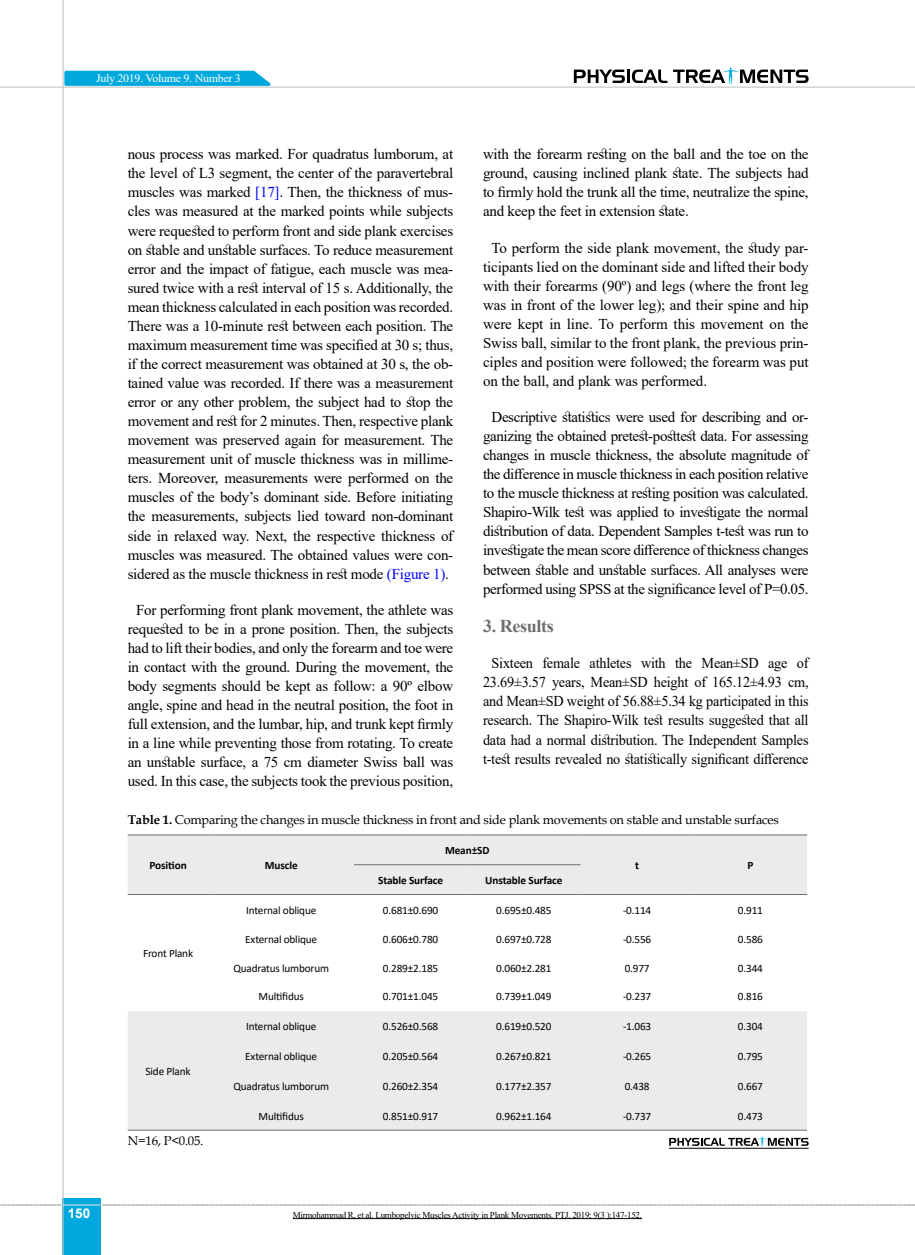
<style>
.page{position:relative;width:915px;height:1255px;background:#fff}
.page>*{position:absolute;margin:0;border:0;box-sizing:border-box;transform-origin:0 0}
.t1{font:700 18px "Times New Roman";letter-spacing:-.02em;color:#6d6e71}
.t2{font:15px/19px "Times New Roman";letter-spacing:-.015em;color:#000;text-align:justify}
.t3{font:15px/19px "Times New Roman";letter-spacing:-.015em;color:#000;text-align:center;scale:.95 1}
.t4{font:700 13.5px "Arial";color:#fff}
.t5{font:12.75px "Book Antiqua";letter-spacing:-.015em;color:#000}
.t6{font:11.4px "Times New Roman";letter-spacing:-.025em;color:#fff;scale:1.05 1}
.t7{font:11.25px "Calibri";letter-spacing:-.015em;color:#000}
.t8{font:700 11.25px "Calibri";letter-spacing:-.01em;color:#000}
.t9{font:9px "Times New Roman";letter-spacing:-.03em;color:#000}
.s1{color:#00f}
.s2{font-weight:700}
</style>
<div class="page">
<svg style="left:0;top:1204px;width:915px;height:1px"></svg>
<div style="left:63px;top:1198px;width:38px;height:56px;background:#00a9dd"></div>
<hr style="left:62px;top:0;width:2px;height:1254px;background:#c2c4c6">
<hr style="left:0;top:87px;width:914px;height:1px;background:#c2c4c6">
<hr style="left:63px;top:1204px;width:38px;height:1px;background:#ebebec">
<svg style="left:63px;top:69px;width:215px;height:18px;background:#36bae2"></svg>
<svg style="left:573px;top:67px;width:235px;height:17px"></svg>
<svg style="left:128px;top:835px;width:678px;height:294px;fill:#ebebec"></svg>
<div style="left:354px;top:1011px;width:113px;height:118px;background:#ebebec"></div>
<hr style="left:128px;top:834px;width:80px;height:1px;background:#6d6e71">
<hr style="left:208px;top:834px;width:146px;height:1px;background:#6d6e71">
<hr style="left:354px;top:834px;width:113px;height:1px;background:#6d6e71">
<hr style="left:467px;top:834px;width:113px;height:1px;background:#6d6e71">
<hr style="left:580px;top:834px;width:113px;height:1px;background:#6d6e71">
<hr style="left:693px;top:834px;width:113px;height:1px;background:#6d6e71">
<hr style="left:354px;top:864px;width:113px;height:1px;background:#6d6e71">
<hr style="left:467px;top:864px;width:113px;height:1px;background:#6d6e71">
<hr style="left:128px;top:894px;width:80px;height:1px;background:#6d6e71">
<hr style="left:208px;top:894px;width:146px;height:1px;background:#6d6e71">
<hr style="left:354px;top:894px;width:113px;height:1px;background:#6d6e71">
<hr style="left:467px;top:894px;width:113px;height:1px;background:#6d6e71">
<hr style="left:580px;top:894px;width:113px;height:1px;background:#6d6e71">
<hr style="left:693px;top:894px;width:113px;height:1px;background:#6d6e71">
<hr style="left:128px;top:1129px;width:80px;height:1px;background:#6d6e71">
<hr style="left:208px;top:1129px;width:146px;height:1px;background:#6d6e71">
<hr style="left:354px;top:1129px;width:113px;height:1px;background:#6d6e71">
<hr style="left:467px;top:1129px;width:113px;height:1px;background:#6d6e71">
<hr style="left:580px;top:1129px;width:113px;height:1px;background:#6d6e71">
<hr style="left:693px;top:1129px;width:113px;height:1px;background:#6d6e71">
<svg style="left:669px;top:1136px;width:139px;height:10px"></svg>
<hr style="left:668px;top:1147px;width:140px;height:1px;background:#000">
<hr style="left:293px;top:1218px;width:348px;height:1px;background:#000">
<p class="t6" style="left:96px;top:70px;width:139px">July 2019. Volume 9. Number 3</p>
<p class="t2" style="left:128px;top:144px;width:327px">nous process was marked. For quadratus lumborum, at the level of L3 segment, the center of the paravertebral muscles was marked <span class="s1">[17]</span>. Then, the thickness of mus&shy;cles was measured at the marked points while subjects were requested to perform front and side plank exercises on stable and unstable surfaces. To reduce measurement error and the impact of fatigue, each muscle was mea&shy;sured twice with a rest interval of 15 s. Additionally, the mean thickness calculated in each position was recorded.<br>There was a 10-minute rest between each position. The maximum measurement time was specified at 30 s; thus, if the correct measurement was obtained at 30 s, the ob&shy;tained value was recorded. If there was a measurement error or any other problem, the subject had to stop the movement and rest for 2 minutes. Then, respective plank movement was preserved again for measurement. The measurement unit of muscle thickness was in millime&shy;ters. Moreover, measurements were performed on the muscles of the body’s dominant side. Before initiating the measurements, subjects lied toward non-dominant side in relaxed way. Next, the respective thickness of muscles was measured. The obtained values were con&shy;sidered as the muscle thickness in rest mode <span class="s1">(Figure 1)</span>.</p>
<p class="t2" style="left:128px;top:599px;width:327px;text-align:center">For performing front plank movement, the athlete was requested to be in a prone position. Then, the subjects had to lift their bodies, and only the forearm and toe were in contact with the ground. During the movement, the body segments should be kept as follow: a 90º elbow angle, spine and head in the neutral position, the foot in full extension, and the lumbar, hip, and trunk kept firmly in a line while preventing those from rotating. To create an unstable surface, a 75 cm diameter Swiss ball was used. In this case, the subjects took the previous position,</p>
<p class="t2" style="left:483px;top:144px;width:327px">with the forearm resting on the ball and the toe on the ground, causing inclined plank state. The subjects had to firmly hold the trunk all the time, neutralize the spine, and keep the feet in extension state.</p>
<p class="t2" style="left:483px;top:237px;width:327px;text-indent:9px">To perform the side plank movement, the study par&shy;ticipants lied on the dominant side and lifted their body with their forearms (90º) and legs (where the front leg was in front of the lower leg); and their spine and hip were kept in line. To perform this movement on the Swiss ball, similar to the front plank, the previous prin&shy;ciples and position were followed; the forearm was put on the ball, and plank was performed.</p>
<p class="t2" style="left:483px;top:407px;width:327px;text-align:center">Descriptive statistics were used for describing and or&shy;ganizing the obtained pretest-posttest data. For assessing changes in muscle thickness, the absolute magnitude of the difference in muscle thickness in each position relative to the muscle thickness at resting position was calculated.<br>Shapiro-Wilk test was applied to investigate the normal distribution of data. Dependent Samples t-test was run to investigate the mean score difference of thickness changes between stable and unstable surfaces. All analyses were performed using SPSS at the significance level of P=0.05.</p>
<p class="t1" style="left:483px;top:613px;width:72px">3. Results</p>
<p class="t3" style="left:483px;top:653px;width:344px">Sixteen female athletes with the Mean±SD age of 23.69±3.57 years, Mean±SD height of 165.12±4.93 cm, and Mean±SD weight of 56.88±5.34 kg participated in this research. The Shapiro-Wilk test results suggested that all data had a normal distribution. The Independent Samples t-test results revealed no statistically significant difference</p>
<p class="t5" style="left:128px;top:811px;width:652px"><span class="s2">Table 1.</span> Comparing the changes in muscle thickness in front and side plank movements on stable and unstable surfaces</p>
<p class="t8" style="left:149px;top:857px;width:39px">Position</p>
<p class="t8" style="left:265px;top:857px;width:34px">Muscle</p>
<p class="t8" style="left:445px;top:842px;width:46px">Mean±SD</p>
<p class="t8" style="left:635px;top:857px;width:5px">t</p>
<p class="t8" style="left:747px;top:857px;width:7px">P</p>
<p class="t4" style="left:68px;top:1203px;width:24px">150</p>
<p class="t7" style="left:143px;top:945px;width:52px">Front Plank</p>
<p class="t7" style="left:145px;top:1063px;width:47px">Side Plank</p>
<p class="t5" style="left:128px;top:1131px;width:77px">N=16, P&lt;0.05.</p>
<p class="t8" style="left:378px;top:872px;width:66px">Stable Surface</p>
<p class="t8" style="left:485px;top:872px;width:79px">Unstable Surface</p>
<p class="t7" style="left:246px;top:902px;width:72px">Internal oblique</p>
<p class="t7" style="left:383px;top:902px;width:57px">0.681±0.690</p>
<p class="t7" style="left:496px;top:902px;width:57px">0.695±0.485</p>
<p class="t7" style="left:622px;top:902px;width:30px">-0.114</p>
<p class="t7" style="left:737px;top:902px;width:26px">0.911</p>
<p class="t7" style="left:245px;top:931px;width:73px">External oblique</p>
<p class="t7" style="left:383px;top:931px;width:57px">0.606±0.780</p>
<p class="t7" style="left:496px;top:931px;width:57px">0.697±0.728</p>
<p class="t7" style="left:622px;top:931px;width:30px">-0.556</p>
<p class="t7" style="left:737px;top:931px;width:26px">0.586</p>
<p class="t7" style="left:233px;top:960px;width:97px">Quadratus lumborum</p>
<p class="t7" style="left:383px;top:960px;width:57px">0.289±2.185</p>
<p class="t7" style="left:496px;top:960px;width:57px">0.060±2.281</p>
<p class="t7" style="left:624px;top:960px;width:26px">0.977</p>
<p class="t7" style="left:737px;top:960px;width:26px">0.344</p>
<p class="t7" style="left:258px;top:988px;width:47px">Multifidus</p>
<p class="t7" style="left:383px;top:988px;width:57px">0.701±1.045</p>
<p class="t7" style="left:496px;top:988px;width:57px">0.739±1.049</p>
<p class="t7" style="left:622px;top:988px;width:30px">-0.237</p>
<p class="t7" style="left:737px;top:988px;width:26px">0.816</p>
<p class="t7" style="left:246px;top:1018px;width:72px">Internal oblique</p>
<p class="t7" style="left:383px;top:1018px;width:57px">0.526±0.568</p>
<p class="t7" style="left:496px;top:1018px;width:57px">0.619±0.520</p>
<p class="t7" style="left:622px;top:1018px;width:30px">-1.063</p>
<p class="t7" style="left:737px;top:1018px;width:26px">0.304</p>
<p class="t7" style="left:245px;top:1048px;width:73px">External oblique</p>
<p class="t7" style="left:383px;top:1048px;width:57px">0.205±0.564</p>
<p class="t7" style="left:496px;top:1048px;width:57px">0.267±0.821</p>
<p class="t7" style="left:622px;top:1048px;width:30px">-0.265</p>
<p class="t7" style="left:737px;top:1048px;width:26px">0.795</p>
<p class="t7" style="left:233px;top:1078px;width:97px">Quadratus lumborum</p>
<p class="t7" style="left:383px;top:1078px;width:57px">0.260±2.354</p>
<p class="t7" style="left:496px;top:1078px;width:57px">0.177±2.357</p>
<p class="t7" style="left:624px;top:1078px;width:26px">0.438</p>
<p class="t7" style="left:737px;top:1078px;width:26px">0.667</p>
<p class="t7" style="left:258px;top:1107px;width:47px">Multifidus</p>
<p class="t7" style="left:383px;top:1107px;width:57px">0.851±0.917</p>
<p class="t7" style="left:496px;top:1107px;width:57px">0.962±1.164</p>
<p class="t7" style="left:622px;top:1107px;width:30px">-0.737</p>
<p class="t7" style="left:737px;top:1107px;width:26px">0.473</p>
<p class="t9" style="left:293px;top:1208px;width:350px">Mirmohammad R, et al. Lumbopelvic Muscles Activity in Plank Movements. PTJ. 2019; 9(3 ):147-152.</p>
</div>
